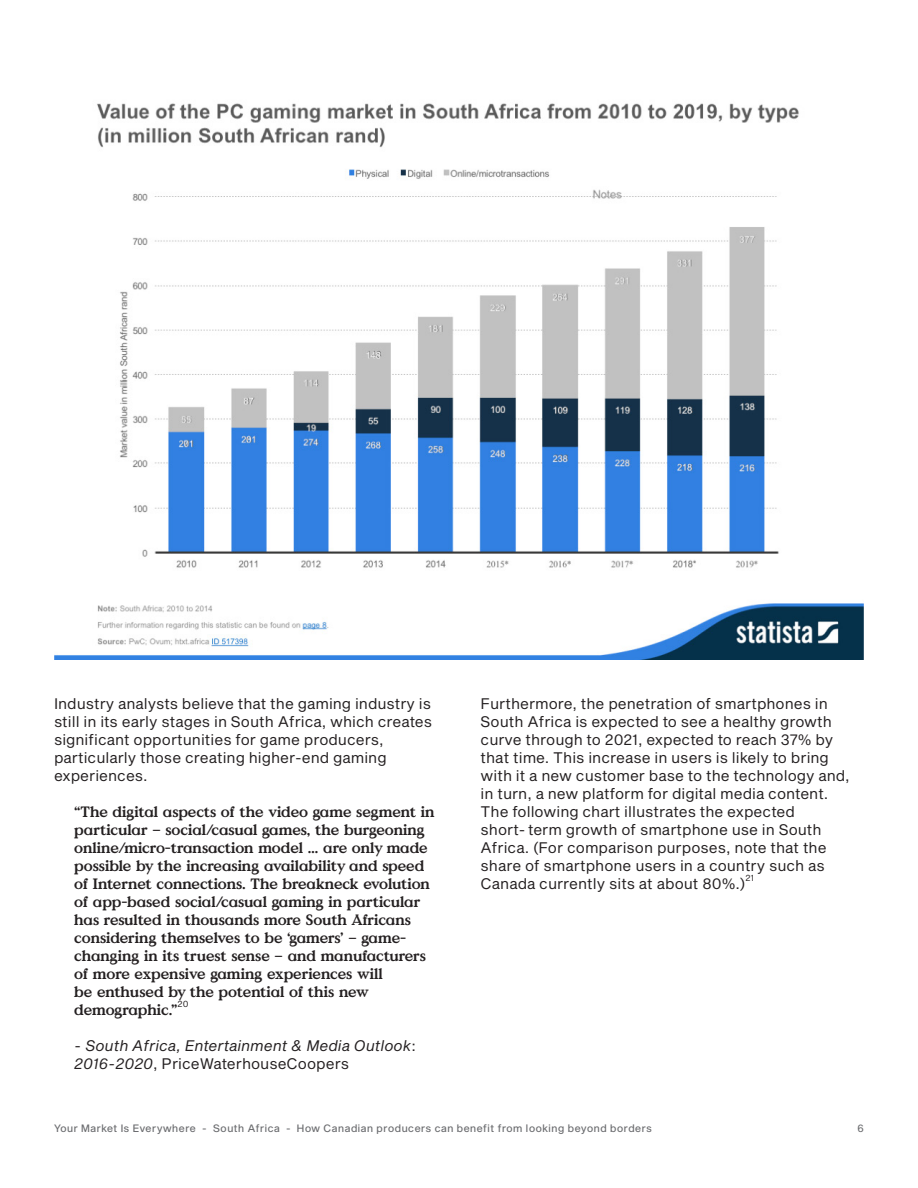
<style>
.page{position:relative;width:918px;height:1188px;background:#fff}
.page>*{position:absolute;margin:0;border:0;box-sizing:border-box;transform-origin:0 0}
.t1{font:15px/18px "Sequel Sans Book Body Text";color:#231f20}
.t2{font:700 15px/18px "Value Serif";color:#231f20}
.t3{font:15px/18px "Sequel Sans Book Oblique Body Text";color:#231f20}
.t4{font:10.5px "Sequel Sans Roman Headline";letter-spacing:.06em;color:#6c6d70}
.t5{font:8.7px "Sequel Sans Book Body Text";color:#231f20}
.s1{font-family:"Sequel Sans Book Body Text"}
</style>
<div class="page">
<img style="left:54px;top:103px;width:810px;height:556px">
<p class="t1" style="left:54px;top:695px;width:380px">Industry analysts believe that the gaming industry is still in its early stages in South Africa, which creates significant opportunities for game producers, particularly those creating higher-end gaming experiences.</p>
<p class="t2" style="left:74px;top:802px;width:362px">“The digital aspects of the video game segment in particular – social/casual games, the burgeoning online/micro-transaction model … are only made possible by the increasing availability and speed of Internet connections. The breakneck evolution of app-based social/casual gaming in particular has resulted in thousands more South Africans considering themselves to be ‘gamers’ – game&shy;changing in its truest sense – and manufacturers of more expensive gaming experiences will<br>be enthused by the potential of this new demographic.”</p>
<p class="t5" style="left:177px;top:998px;width:13px">20</p>
<p class="t3" style="left:74px;top:1037px;width:343px"><span class="s1">-</span> South Africa, Entertainment &amp; Media Outlook<span class="s1">:<br></span>2016-2020<span class="s1">, PriceWaterhouseCoopers</span></p>
<p class="t1" style="left:481px;top:695px;width:371px">Furthermore, the penetration of smartphones in South Africa is expected to see a healthy growth curve through to 2021, expected to reach 37% by that time. This increase in users is likely to bring with it a new customer base to the technology and, in turn, a new platform for digital media content.</p>
<p class="t1" style="left:481px;top:803px;width:348px">The following chart illustrates the expected short- term growth of smartphone use in South Africa. (For comparison purposes, note that the share of smartphone users in a country such as Canada currently sits at about 80%.)</p>
<p class="t5" style="left:745px;top:872px;width:10px">21</p>
<p class="t4" style="left:54px;top:1121px;width:599px">Your Market Is Everywhere - South Africa - How Canadian producers can benefit from looking beyond borders</p>
<p class="t4" style="left:858px;top:1121px;width:8px">6</p>
</div>
